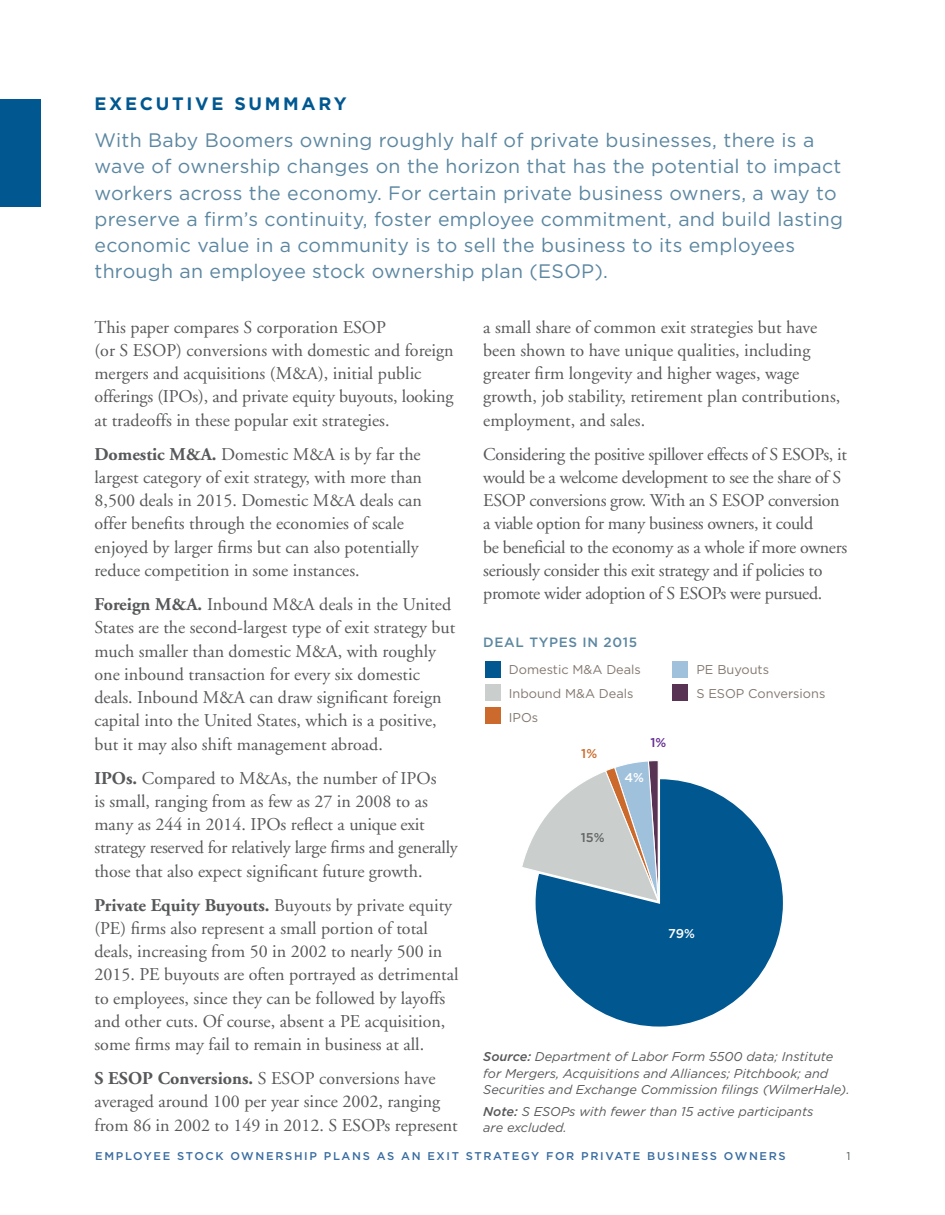
<style>
.page{position:relative;width:945px;height:1215px;background:#fff}
.page>*{position:absolute;margin:0;border:0;box-sizing:border-box;transform-origin:0 0}
.t1{font:19.5px/26.2px "Gotham";letter-spacing:.015em;color:#5c87a1}
.t2{font:18px/23.2px "Adobe Garamond";color:#57585a}
.t3{font:18px/23.2px "Adobe Garamond";letter-spacing:-.02em;color:#57585a}
.t4{font:700 18px "Gotham";letter-spacing:.15em;color:#015891}
.t5{font:500 13.5px "Gotham";letter-spacing:.05em;color:#5c87a1}
.t6{font:italic 12.75px/16.5px "Gotham";color:#57585a}
.t7{font:12.75px/24px "Gotham";color:#837770}
.t8{font:500 12.75px "Gotham";color:#fff}
.t9{font:500 12.75px "Gotham";color:#656666}
.t10{font:500 12.75px "Gotham";color:#cb6a2c}
.t11{font:500 12.75px "Gotham";color:#652d91}
.t12{font:500 11.25px "Gotham";letter-spacing:.15em;color:#396ca0}
.t13{font:11.25px "Gotham";color:#57585a}
.s1{font-weight:700}
.s2{font-weight:500}
</style>
<div class="page">
<div style="left:0;top:99px;width:41px;height:108px;background:#015891"></div>
<div style="left:485px;top:661px;width:16px;height:16px;background:#015891"></div>
<div style="left:672px;top:661px;width:16px;height:16px;background:#a0c1dc"></div>
<div style="left:485px;top:684px;width:16px;height:16px;background:#cacfce"></div>
<div style="left:672px;top:685px;width:16px;height:16px;background:#593354"></div>
<div style="left:485px;top:707px;width:16px;height:16px;background:#cb6a2c"></div>
<svg style="left:522px;top:760px;width:137px;height:110px"></svg>
<svg style="left:533px;top:777px;width:250px;height:250px"></svg>
<p class="t4" style="left:94px;top:96px;width:254px">EXECUTIVE SUMMARY</p>
<p class="t1" style="left:94px;top:128px;width:750px">With Baby Boomers owning roughly half of private businesses, there is a wave of ownership changes on the horizon that has the potential to impact workers across the economy. For certain private business owners, a way to preserve a firm’s continuity, foster employee commitment, and build lasting economic value in a community is to sell the business to its employees through an employee stock ownership plan (ESOP).</p>
<p class="t2" style="left:94px;top:317px;width:361px">This paper compares S corporation ESOP<br>(or S ESOP) conversions with domestic and foreign mergers and acquisitions (M&amp;A), initial public offerings (IPOs), and private equity buyouts, looking at tradeoffs in these popular exit strategies.</p>
<p class="t2" style="left:94px;top:444px;width:329px"><span class="s1">Domestic M&amp;A.</span> Domestic M&amp;A is by far the largest category of exit strategy, with more than 8,500 deals in 2015. Domestic M&amp;A deals can offer benefits through the economies of scale enjoyed by larger firms but can also potentially reduce competition in some instances.</p>
<p class="t2" style="left:94px;top:594px;width:362px"><span class="s1">Foreign M&amp;A.</span> Inbound M&amp;A deals in the United States are the second-largest type of exit strategy but much smaller than domestic M&amp;A, with roughly one inbound transaction for every six domestic deals. Inbound M&amp;A can draw significant foreign capital into the United States, which is a positive, but it may also shift management abroad.</p>
<p class="t2" style="left:94px;top:768px;width:365px"><span class="s1">IPOs.</span> Compared to M&amp;As, the number of IPOs<br>is small, ranging from as few as 27 in 2008 to as many as 244 in 2014. IPOs reflect a unique exit strategy reserved for relatively large firms and generally those that also expect significant future growth.</p>
<p class="t2" style="left:94px;top:895px;width:366px"><span class="s1">Private Equity Buyouts.</span> Buyouts by private equity (PE) firms also represent a small portion of total deals, increasing from 50 in 2002 to nearly 500 in 2015. PE buyouts are often portrayed as detrimental to employees, since they can be followed by layoffs and other cuts. Of course, absent a PE acquisition, some firms may fail to remain in business at all.</p>
<p class="t2" style="left:94px;top:1068px;width:365px"><span class="s1">S ESOP Conversions.</span> S ESOP conversions have averaged around 100 per year since 2002, ranging from 86 in 2002 to 149 in 2012. S ESOPs represent</p>
<p class="t2" style="left:483px;top:317px;width:359px">a small share of common exit strategies but have been shown to have unique qualities, including greater firm longevity and higher wages, wage growth, job stability, retirement plan contributions, employment, and sales.</p>
<p class="t3" style="left:483px;top:444px;width:365px">Considering the positive spillover effects of S ESOPs, it would be a welcome development to see the share of S ESOP conversions grow. With an S ESOP conversion a viable option for many business owners, it could<br>be beneficial to the economy as a whole if more owners seriously consider this exit strategy and if policies to promote wider adoption of S ESOPs were pursued.</p>
<p class="t5" style="left:483px;top:636px;width:156px">DEAL TYPES IN 2015</p>
<p class="t7" style="left:509px;top:658px;width:134px">Domestic M&amp;A Deals<br>Inbound M&amp;A Deals<br>IPOs</p>
<p class="t7" style="left:696px;top:658px;width:130px">PE Buyouts<br>S ESOP Conversions</p>
<p class="t11" style="left:650px;top:737px;width:17px">1%</p>
<p class="t10" style="left:581px;top:748px;width:17px">1%</p>
<p class="t8" style="left:625px;top:772px;width:21px">4%</p>
<p class="t9" style="left:581px;top:832px;width:25px">15%</p>
<p class="t8" style="left:668px;top:928px;width:28px">79%</p>
<p class="t6" style="left:483px;top:1049px;width:368px"><span class="s2">Source:</span> Department of Labor Form 5500 data; Institute for Mergers, Acquisitions and Alliances; Pitchbook; and<br>Securities and Exchange Commission filings (WilmerHale).</p>
<p class="t6" style="left:483px;top:1104px;width:332px"><span class="s2">Note:</span> S ESOPs with fewer than 15 active participants are excluded.</p>
<p class="t12" style="left:95px;top:1151px;width:692px">EMPLOYEE STOCK OWNERSHIP PLANS AS AN EXIT STRATEGY FOR PRIVATE BUSINESS OWNERS</p>
<p class="t13" style="left:846px;top:1151px;width:6px">1</p>
</div>
